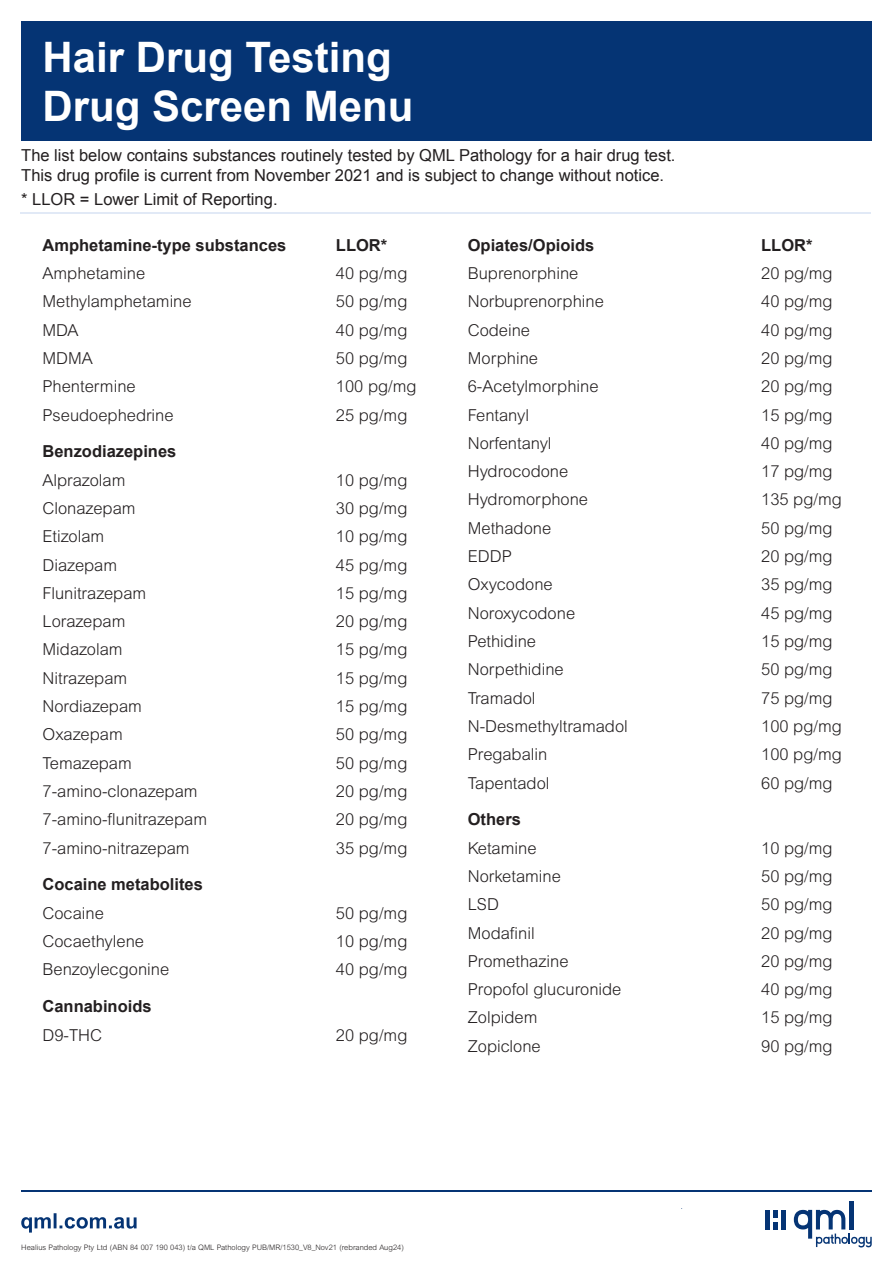
<style>
.page{position:relative;width:893px;height:1263px;background:#fff}
.page>*{position:absolute;margin:0;border:0;box-sizing:border-box;transform-origin:0 0}
.body{font:700 42px "Arial";color:#fff}
.t1{font:300 16.5px "Arial MT Std";color:#231f20}
.body-2{font:16.5px/19.8px "Arial";color:#231f20}
.t2{font:700 16.5px "Arial";color:#231f20}
.t3{font:300 7.5px "Arial MT Std";color:#231f20}
</style>
<div class="page">
<hr style="left:21px;top:213px;width:850px;height:1px;background:#e1e9f6">
<hr style="left:21px;top:1191px;width:851px;height:1px;background:#053474">
<div style="left:21px;top:21px;width:851px;height:119px;background:#053474"></div>
<svg style="left:21px;top:1213px;width:116px;height:19px"></svg>
<hr style="left:765px;top:1210px;width:4px;height:19px;background:#053474">
<hr style="left:782px;top:1210px;width:4px;height:19px;background:#053474">
<svg style="left:774px;top:1210px;width:4px;height:19px"></svg>
<svg style="left:794px;top:1210px;width:78px;height:37px"></svg>
<hr style="left:849px;top:1201px;width:4px;height:28px;background:#053474">
<p class="body" style="left:43px;top:29px;width:351px">Hair Drug Testing</p>
<p class="body" style="left:43px;top:78px;width:373px">Drug Screen Menu</p>
<p class="body-2" style="left:21px;top:145px;width:656px">The list below contains substances routinely tested by QML Pathology for a hair drug test.<br>This drug profile is current from November 2021 and is subject to change without notice.</p>
<p class="body-2" style="left:21px;top:189px;width:258px">* LLOR = Lower Limit of Reporting.</p>
<p class="t2" style="left:43px;top:234px;width:245px">Amphetamine-type substances</p>
<p class="t2" style="left:336px;top:234px;width:53px">LLOR*</p>
<p class="t1" style="left:43px;top:264px;width:104px">Amphetamine</p>
<p class="t1" style="left:336px;top:264px;width:73px">40 pg/mg</p>
<p class="t1" style="left:43px;top:292px;width:151px">Methylamphetamine</p>
<p class="t1" style="left:336px;top:292px;width:73px">50 pg/mg</p>
<p class="t1" style="left:43px;top:320px;width:37px">MDA</p>
<p class="t1" style="left:336px;top:320px;width:73px">40 pg/mg</p>
<p class="t1" style="left:43px;top:349px;width:52px">MDMA</p>
<p class="t1" style="left:336px;top:349px;width:73px">50 pg/mg</p>
<p class="t1" style="left:43px;top:377px;width:95px">Phentermine</p>
<p class="t1" style="left:336px;top:377px;width:82px">100 pg/mg</p>
<p class="t1" style="left:43px;top:405px;width:133px">Pseudoephedrine</p>
<p class="t1" style="left:336px;top:405px;width:73px">25 pg/mg</p>
<p class="t2" style="left:43px;top:441px;width:135px">Benzodiazepines</p>
<p class="t1" style="left:43px;top:470px;width:84px">Alprazolam</p>
<p class="t1" style="left:336px;top:470px;width:73px">10 pg/mg</p>
<p class="t1" style="left:43px;top:499px;width:95px">Clonazepam</p>
<p class="t1" style="left:336px;top:499px;width:73px">30 pg/mg</p>
<p class="t1" style="left:43px;top:527px;width:63px">Etizolam</p>
<p class="t1" style="left:336px;top:527px;width:73px">10 pg/mg</p>
<p class="t1" style="left:43px;top:555px;width:76px">Diazepam</p>
<p class="t1" style="left:336px;top:555px;width:73px">45 pg/mg</p>
<p class="t1" style="left:43px;top:584px;width:105px">Flunitrazepam</p>
<p class="t1" style="left:336px;top:584px;width:73px">15 pg/mg</p>
<p class="t1" style="left:43px;top:612px;width:84px">Lorazepam</p>
<p class="t1" style="left:336px;top:612px;width:73px">20 pg/mg</p>
<p class="t1" style="left:43px;top:640px;width:82px">Midazolam</p>
<p class="t1" style="left:336px;top:640px;width:73px">15 pg/mg</p>
<p class="t1" style="left:43px;top:669px;width:86px">Nitrazepam</p>
<p class="t1" style="left:336px;top:669px;width:73px">15 pg/mg</p>
<p class="t1" style="left:43px;top:697px;width:101px">Nordiazepam</p>
<p class="t1" style="left:336px;top:697px;width:73px">15 pg/mg</p>
<p class="t1" style="left:43px;top:725px;width:82px">Oxazepam</p>
<p class="t1" style="left:336px;top:725px;width:73px">50 pg/mg</p>
<p class="t1" style="left:43px;top:753px;width:91px">Temazepam</p>
<p class="t1" style="left:336px;top:753px;width:73px">50 pg/mg</p>
<p class="t1" style="left:43px;top:782px;width:157px">7-amino-clonazepam</p>
<p class="t1" style="left:336px;top:782px;width:73px">20 pg/mg</p>
<p class="t1" style="left:43px;top:810px;width:166px">7-amino-flunitrazepam</p>
<p class="t1" style="left:336px;top:810px;width:73px">20 pg/mg</p>
<p class="t1" style="left:43px;top:838px;width:149px">7-amino-nitrazepam</p>
<p class="t1" style="left:336px;top:838px;width:73px">35 pg/mg</p>
<p class="t2" style="left:43px;top:874px;width:162px">Cocaine metabolites</p>
<p class="t1" style="left:43px;top:903px;width:63px">Cocaine</p>
<p class="t1" style="left:336px;top:903px;width:73px">50 pg/mg</p>
<p class="t1" style="left:43px;top:932px;width:103px">Cocaethylene</p>
<p class="t1" style="left:336px;top:932px;width:73px">10 pg/mg</p>
<p class="t1" style="left:43px;top:960px;width:128px">Benzoylecgonine</p>
<p class="t1" style="left:336px;top:960px;width:73px">40 pg/mg</p>
<p class="t2" style="left:43px;top:995px;width:111px">Cannabinoids</p>
<p class="t1" style="left:43px;top:1025px;width:61px">D9-THC</p>
<p class="t1" style="left:336px;top:1025px;width:73px">20 pg/mg</p>
<p class="t2" style="left:468px;top:234px;width:128px">Opiates/Opioids</p>
<p class="t2" style="left:761px;top:234px;width:53px">LLOR*</p>
<p class="t1" style="left:468px;top:264px;width:112px">Buprenorphine</p>
<p class="t1" style="left:761px;top:264px;width:73px">20 pg/mg</p>
<p class="t1" style="left:468px;top:292px;width:138px">Norbuprenorphine</p>
<p class="t1" style="left:761px;top:292px;width:73px">40 pg/mg</p>
<p class="t1" style="left:468px;top:320px;width:64px">Codeine</p>
<p class="t1" style="left:761px;top:320px;width:73px">40 pg/mg</p>
<p class="t1" style="left:468px;top:349px;width:72px">Morphine</p>
<p class="t1" style="left:761px;top:349px;width:73px">20 pg/mg</p>
<p class="t1" style="left:468px;top:377px;width:132px">6-Acetylmorphine</p>
<p class="t1" style="left:761px;top:377px;width:73px">20 pg/mg</p>
<p class="t1" style="left:468px;top:405px;width:63px">Fentanyl</p>
<p class="t1" style="left:761px;top:405px;width:73px">15 pg/mg</p>
<p class="t1" style="left:468px;top:434px;width:85px">Norfentanyl</p>
<p class="t1" style="left:761px;top:434px;width:73px">40 pg/mg</p>
<p class="t1" style="left:468px;top:462px;width:102px">Hydrocodone</p>
<p class="t1" style="left:761px;top:462px;width:73px">17 pg/mg</p>
<p class="t1" style="left:468px;top:490px;width:122px">Hydromorphone</p>
<p class="t1" style="left:761px;top:490px;width:82px">135 pg/mg</p>
<p class="t1" style="left:468px;top:519px;width:85px">Methadone</p>
<p class="t1" style="left:761px;top:519px;width:73px">50 pg/mg</p>
<p class="t1" style="left:468px;top:547px;width:45px">EDDP</p>
<p class="t1" style="left:761px;top:547px;width:73px">20 pg/mg</p>
<p class="t1" style="left:468px;top:575px;width:86px">Oxycodone</p>
<p class="t1" style="left:761px;top:575px;width:73px">35 pg/mg</p>
<p class="t1" style="left:468px;top:603px;width:109px">Noroxycodone</p>
<p class="t1" style="left:761px;top:603px;width:73px">45 pg/mg</p>
<p class="t1" style="left:468px;top:632px;width:70px">Pethidine</p>
<p class="t1" style="left:761px;top:632px;width:73px">15 pg/mg</p>
<p class="t1" style="left:468px;top:660px;width:97px">Norpethidine</p>
<p class="t1" style="left:761px;top:660px;width:73px">50 pg/mg</p>
<p class="t1" style="left:468px;top:688px;width:69px">Tramadol</p>
<p class="t1" style="left:761px;top:688px;width:73px">75 pg/mg</p>
<p class="t1" style="left:468px;top:717px;width:162px">N-Desmethyltramadol</p>
<p class="t1" style="left:761px;top:717px;width:82px">100 pg/mg</p>
<p class="t1" style="left:468px;top:745px;width:81px">Pregabalin</p>
<p class="t1" style="left:761px;top:745px;width:82px">100 pg/mg</p>
<p class="t1" style="left:468px;top:773px;width:83px">Tapentadol</p>
<p class="t1" style="left:761px;top:773px;width:73px">60 pg/mg</p>
<p class="t2" style="left:468px;top:809px;width:55px">Others</p>
<p class="t1" style="left:468px;top:838px;width:70px">Ketamine</p>
<p class="t1" style="left:761px;top:838px;width:73px">10 pg/mg</p>
<p class="t1" style="left:468px;top:867px;width:95px">Norketamine</p>
<p class="t1" style="left:761px;top:867px;width:73px">50 pg/mg</p>
<p class="t1" style="left:468px;top:895px;width:33px">LSD</p>
<p class="t1" style="left:761px;top:895px;width:73px">50 pg/mg</p>
<p class="t1" style="left:468px;top:923px;width:68px">Modafinil</p>
<p class="t1" style="left:761px;top:923px;width:73px">20 pg/mg</p>
<p class="t1" style="left:468px;top:952px;width:102px">Promethazine</p>
<p class="t1" style="left:761px;top:952px;width:73px">20 pg/mg</p>
<p class="t1" style="left:468px;top:980px;width:155px">Propofol glucuronide</p>
<p class="t1" style="left:761px;top:980px;width:73px">40 pg/mg</p>
<p class="t1" style="left:468px;top:1008px;width:71px">Zolpidem</p>
<p class="t1" style="left:761px;top:1008px;width:73px">15 pg/mg</p>
<p class="t1" style="left:468px;top:1037px;width:75px">Zopiclone</p>
<p class="t1" style="left:761px;top:1037px;width:73px">90 pg/mg</p>
<p class="t3" style="left:21px;top:1242px;width:384px">Healius Pathology Pty Ltd (ABN 84 007 190 043) t/a QML Pathology PUB/MR/1530_V8_Nov21 (rebranded Aug24)</p>
</div>
